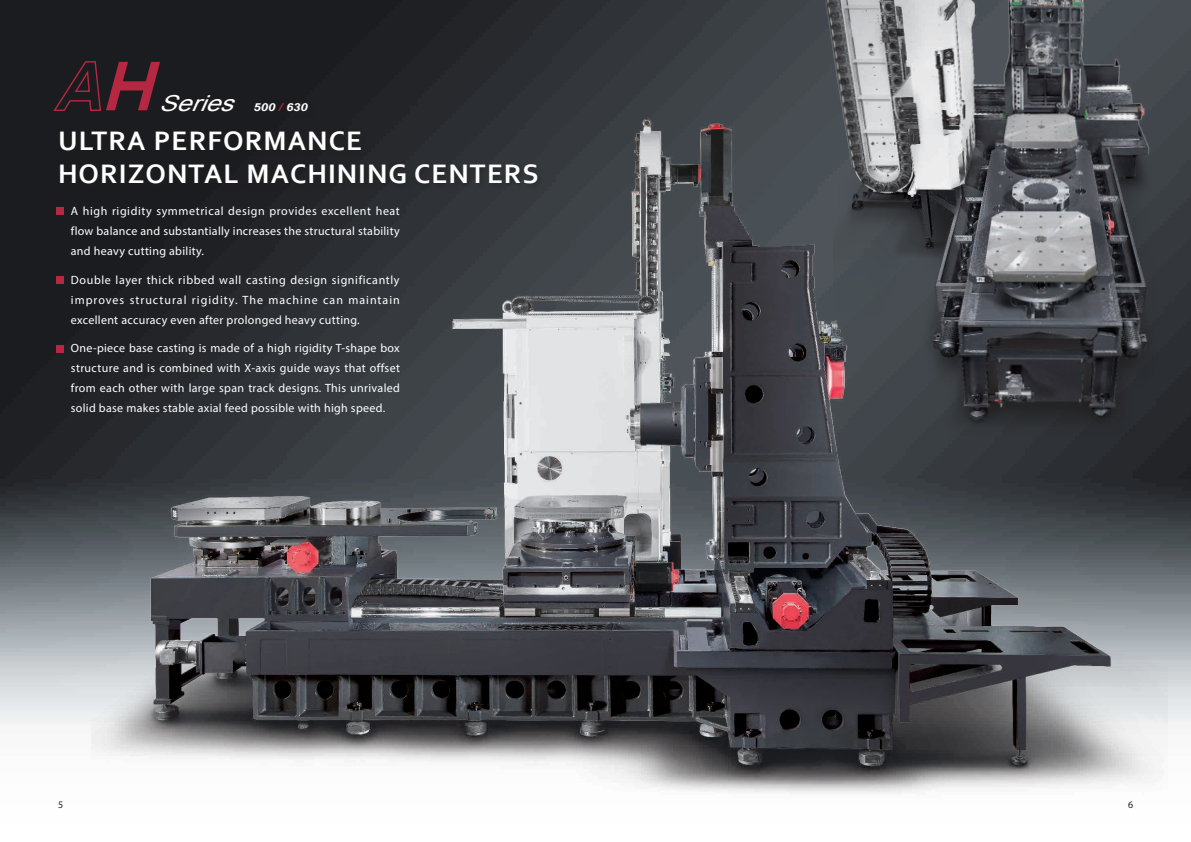
<style>
.page{position:relative;width:1191px;height:842px;background:#fff}
.page>*{position:absolute;margin:0;border:0;box-sizing:border-box;transform-origin:0 0}
.t1{font:italic 59.3px "AR Gothic 2 Ultra Distended";color:#b62841;scale:.9 1}
.t2{font:700 28px/33.6px "Corbel";letter-spacing:.04em;color:#fff}
.t3{font:italic 22px "Arial";color:#fff;scale:1.18 1}
.t4{font:12px/20px "Myriad Pro";letter-spacing:.025em;color:#fff;text-align:justify}
.t5{font:10px "Myriad Pro";color:#231f20}
.s1{font-weight:700;font-size:11px}
.s2{font-weight:700;font-size:11px;color:#b62841}
</style>
<div class="page">
<img style="left:0;top:0;width:1191px;height:750px">
<div style="left:57px;top:128px;width:487px;height:63px;background:#1b1c1f"></div>
<svg style="left:52px;top:60px;width:50px;height:52px;background:#2d1d22"></svg>
<div style="left:57px;top:207px;width:7px;height:7px;background:#b62841"></div>
<div style="left:57px;top:276px;width:7px;height:7px;background:#b62841"></div>
<div style="left:57px;top:345px;width:7px;height:7px;background:#b62841"></div>
<img style="left:800px;top:0;width:391px;height:453px">
<img style="left:92px;top:75px;width:1075px;height:719px">
<h1 class="t1" style="left:101px;top:59px;width:75px">H</h1>
<h3 class="t3" style="left:159px;top:89px;width:128px">Series <span class="s1">500</span> <span class="s2">/</span> <span class="s1">630</span></h3>
<h2 class="t2" style="left:58px;top:123px;width:482px">ULTRA PERFORMANCE<br>HORIZONTAL MACHINING CENTERS</h2>
<p class="t4" style="left:71px;top:201px;width:330px">A high rigidity symmetrical design provides excellent heat flow balance and substantially increases the structural stability and heavy cutting ability.</p>
<p class="t4" style="left:71px;top:270px;width:330px">Double layer thick ribbed wall casting design significantly improves structural rigidity. The machine can maintain excellent accuracy even after prolonged heavy cutting.</p>
<p class="t4" style="left:71px;top:338px;width:331px">One-piece base casting is made of a high rigidity T-shape box structure and is combined with X-axis guide ways that offset from each other with large span track designs. This unrivaled solid base makes stable axial feed possible with high speed.</p>
<p class="t5" style="left:58px;top:799px;width:7px">5</p>
<p class="t5" style="left:1128px;top:799px;width:7px">6</p>
</div>
